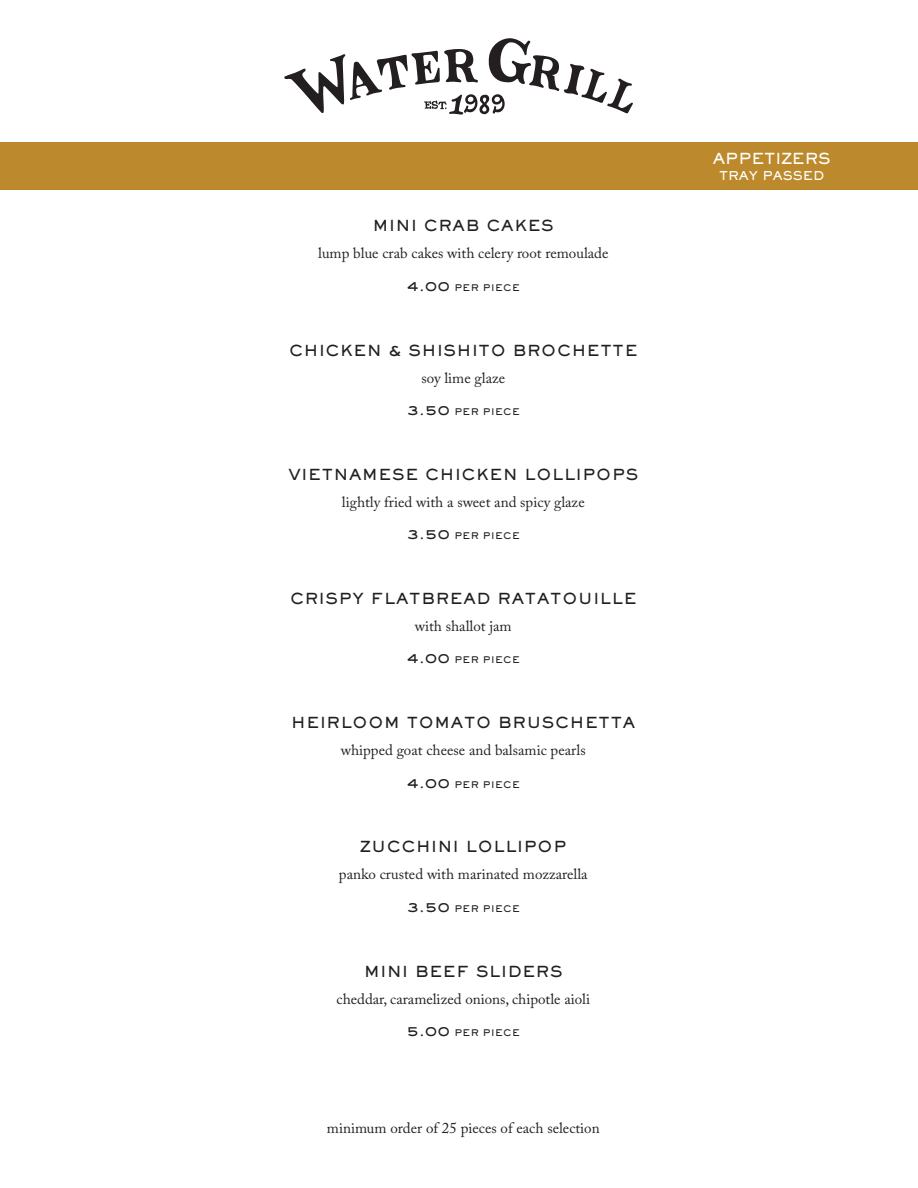
<style>
.page{position:relative;width:918px;height:1188px;background:#fff}
.page>*{position:absolute;margin:0;border:0;box-sizing:border-box;transform-origin:0 0}
.t1{font:15px/27px "Adobe Caslon Pro";color:#231f20;text-align:center}
.t2{font:800 15px/27px "Sackers Gothic Std";letter-spacing:.05em;color:#231f20;text-align:center}
.t3{font:800 15px "Sackers Gothic Std";color:#fff}
.t4{font:800 12px "Sackers Gothic Std";color:#fff}
.t5{font:800 9px "Sackers Gothic Std";letter-spacing:.05em;color:#231f20}
.s1{font-family:"Sackers Gothic Std";font-weight:800}
.s2{font-size:13.5px}
.s3{font-family:"Adobe Caslon Pro";font-weight:400}
</style>
<div class="page">
<div style="left:0;top:143px;width:918px;height:47px;background:#bc8a2c"></div>
<svg style="left:284px;top:38px;width:349px;height:77px"></svg>
<p class="t1" style="left:318px;top:213px;width:292px"><span class="s1">MINI CRAB CAKES<br></span>lump blue crab cakes with celery root remoulade</p>
<p class="t5" style="left:407px;top:281px;width:114px"><span class="s2">4.00</span> PER PIECE</p>
<p class="t2" style="left:289px;top:336px;width:350px">CHICKEN &amp; SHISHITO BROCHETTE <span class="s3">soy lime glaze</span></p>
<p class="t5" style="left:407px;top:406px;width:114px"><span class="s2">3.50</span> PER PIECE</p>
<p class="t1" style="left:288px;top:461px;width:351px"><span class="s1">VIETNAMESE CHICKEN LOLLIPOPS </span>lightly fried with a sweet and spicy glaze</p>
<p class="t5" style="left:407px;top:530px;width:114px"><span class="s2">3.50</span> PER PIECE</p>
<p class="t2" style="left:290px;top:585px;width:348px">CRISPY FLATBREAD RATATOUILLE <span class="s3">with shallot jam</span></p>
<p class="t5" style="left:407px;top:654px;width:114px"><span class="s2">4.00</span> PER PIECE</p>
<p class="t1" style="left:291px;top:709px;width:345px"><span class="s1">HEIRLOOM TOMATO BRUSCHETTA </span>whipped goat cheese and balsamic pearls</p>
<p class="t5" style="left:407px;top:778px;width:114px"><span class="s2">4.00</span> PER PIECE</p>
<p class="t1" style="left:339px;top:834px;width:250px"><span class="s1">ZUCCHINI LOLLIPOP<br></span>panko crusted with marinated mozzarella</p>
<p class="t5" style="left:407px;top:902px;width:114px"><span class="s2">3.50</span> PER PIECE</p>
<p class="t1" style="left:336px;top:958px;width:255px"><span class="s1">MINI BEEF SLIDERS<br></span>cheddar, caramelized onions, chipotle aioli</p>
<p class="t5" style="left:407px;top:1027px;width:114px"><span class="s2">5.00</span> PER PIECE</p>
<p class="t1" style="left:327px;top:1114px;width:274px">minimum order of 25 pieces of each selection</p>
<p class="t3" style="left:713px;top:148px;width:119px">APPETIZERS</p>
<p class="t4" style="left:719px;top:168px;width:107px">TRAY PASSED</p>
</div>
